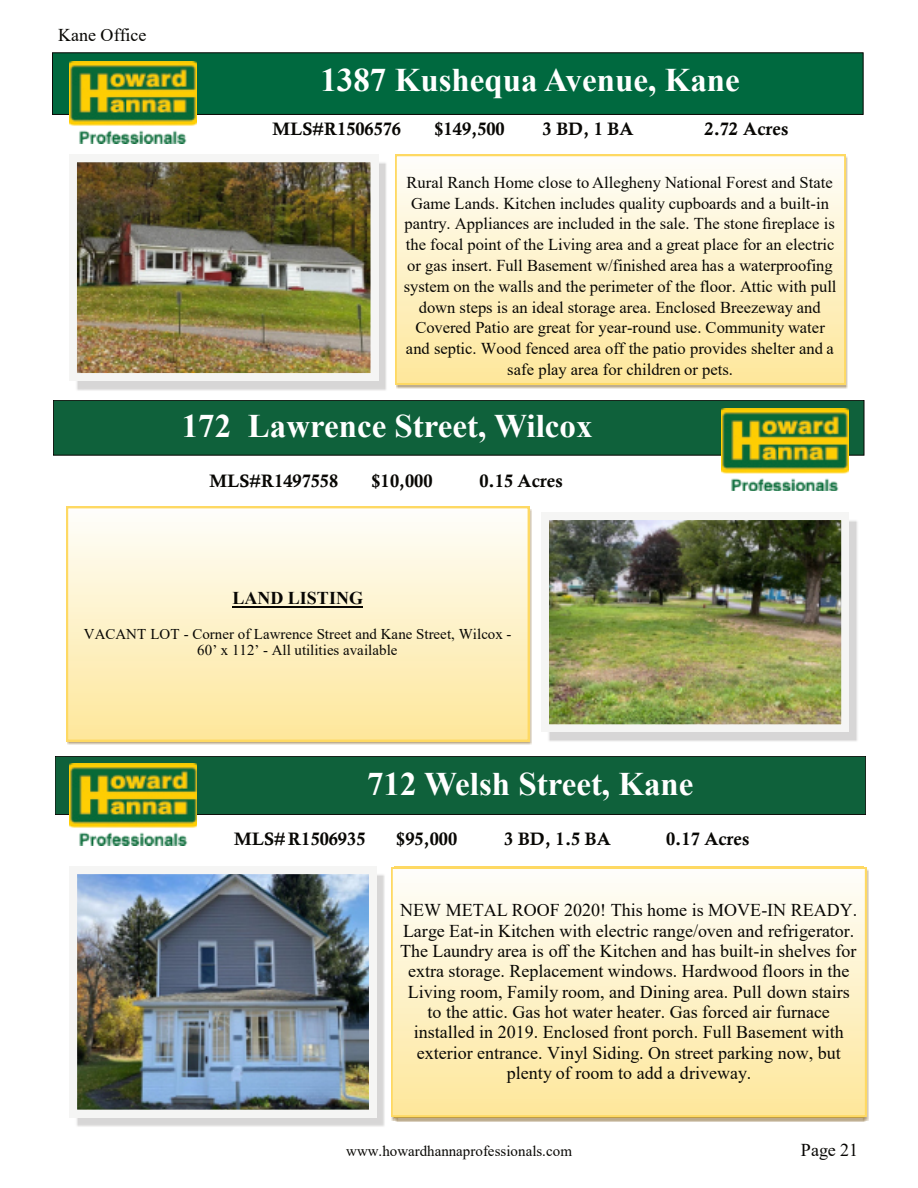
<style>
.page{position:relative;width:918px;height:1188px;background:#fff}
.page>*{position:absolute;margin:0;border:0;box-sizing:border-box;transform-origin:0 0}
.t1{font:700 33px "Times New Roman";color:#fff}
.t2{font:18px/20.4px "Times New Roman";color:#080704;text-align:center}
.t3{font:18px "Calis MT Bol";color:#080704}
.t4{font:700 18px "Times New Roman";color:#080704}
.t5{font:16.65px "Times New Roman";color:#080704}
.t6{font:16.5px/20.9px "Times New Roman";color:#080704;text-align:center}
.t7{font:15px/17px "Times New Roman";color:#080704;text-align:center}
</style>
<div class="page">
<div style="left:52px;top:53px;width:811px;height:61px;background:#00693f"></div>
<div style="left:55px;top:756px;width:811px;height:59px;background:#0f613b;border:1px solid #080704"></div>
<img style="left:396px;top:157px;width:452px;height:231px">
<svg style="left:395px;top:155px;width:451px;height:229px;background:#fdf1c8"></svg>
<div style="left:53px;top:400px;width:811px;height:55px;background:#0f613b;border:1px solid #080704"></div>
<img style="left:548px;top:520px;width:310px;height:221px">
<img style="left:542px;top:513px;width:307px;height:219px">
<img style="left:67px;top:509px;width:464px;height:236px">
<svg style="left:391px;top:868px;width:475px;height:249px;background:#fdf1c8"></svg>
<svg style="left:67px;top:507px;width:462px;height:234px;background:#fdf1c8"></svg>
<hr style="left:232px;top:606px;width:131px;height:2px;background:#080704">
<img style="left:76px;top:160px;width:311px;height:231px">
<img style="left:69px;top:155px;width:309px;height:226px">
<img style="left:73px;top:872px;width:312px;height:255px">
<img style="left:70px;top:867px;width:306px;height:250px">
<img style="left:69px;top:61px;width:127px;height:82px">
<img style="left:721px;top:409px;width:128px;height:82px">
<img style="left:70px;top:763px;width:127px;height:82px">
<p class="t2" style="left:58px;top:27px;width:90px">Kane Office</p>
<h1 class="t1" style="left:320px;top:68px;width:421px">1387 Kushequa Avenue, Kane</h1>
<p class="t3" style="left:273px;top:122px;width:130px">MLS#R1506576</p>
<p class="t3" style="left:435px;top:122px;width:72px">$149,500</p>
<p class="t3" style="left:543px;top:122px;width:92px">3 BD, 1 BA</p>
<p class="t3" style="left:705px;top:122px;width:85px">2.72 Acres</p>
<p class="t6" style="left:404px;top:173px;width:434px">Rural Ranch Home close to Allegheny National Forest and State Game Lands. Kitchen includes quality cupboards and a built-in pantry. Appliances are included in the sale. The stone fireplace is the focal point of the Living area and a great place for an electric or gas insert. Full Basement w/finished area has a waterproofing system on the walls and the perimeter of the floor. Attic with pull down steps is an ideal storage area. Enclosed Breezeway and Covered Patio are great for year-round use. Community water and septic. Wood fenced area off the patio provides shelter and a</p>
<p class="t5" style="left:507px;top:363px;width:227px">safe play area for children or pets.</p>
<h1 class="t1" style="left:182px;top:414px;width:412px">172 Lawrence Street, Wilcox</h1>
<p class="t3" style="left:210px;top:474px;width:130px">MLS#R1497558</p>
<p class="t3" style="left:372px;top:474px;width:62px">$10,000</p>
<p class="t3" style="left:480px;top:474px;width:85px">0.15 Acres</p>
<p class="t4" style="left:232px;top:592px;width:132px">LAND LISTING</p>
<p class="t7" style="left:84px;top:627px;width:429px">VACANT LOT - Corner of Lawrence Street and Kane Street, Wilcox -<br>60’ x 112’ - All utilities available</p>
<h1 class="t1" style="left:367px;top:772px;width:328px">712 Welsh Street, Kane</h1>
<p class="t3" style="left:234px;top:832px;width:133px">MLS# R1506935</p>
<p class="t3" style="left:396px;top:832px;width:62px">$95,000</p>
<p class="t3" style="left:504px;top:832px;width:108px">3 BD, 1.5 BA</p>
<p class="t3" style="left:666px;top:832px;width:85px">0.17 Acres</p>
<p class="t2" style="left:400px;top:901px;width:458px">NEW METAL ROOF 2020! This home is MOVE-IN READY.<br>Large Eat-in Kitchen with electric range/oven and refrigerator.<br>The Laundry area is off the Kitchen and has built-in shelves for extra storage. Replacement windows. Hardwood floors in the Living room, Family room, and Dining area. Pull down stairs to the attic. Gas hot water heater. Gas forced air furnace installed in 2019. Enclosed front porch. Full Basement with exterior entrance. Vinyl Siding. On street parking now, but plenty of room to add a driveway.</p>
<p class="t7" style="left:346px;top:1144px;width:227px">www.howardhannaprofessionals.com</p>
<p class="t2" style="left:801px;top:1141px;width:59px">Page 21</p>
</div>
